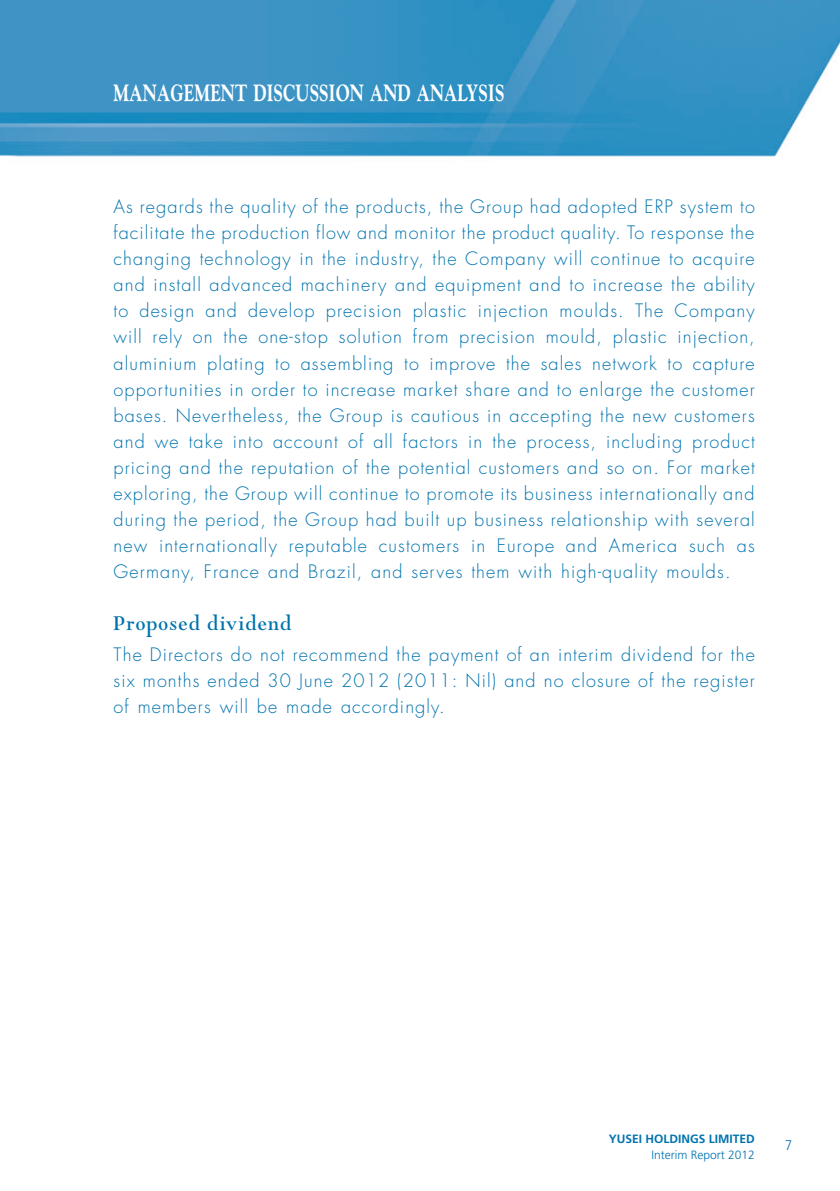
<style>
.page{position:relative;width:840px;height:1191px;background:#fff}
.page>*{position:absolute;margin:0;border:0;box-sizing:border-box;transform-origin:0 0}
.t1{font:800 24px "Goudy Std";letter-spacing:.015em;color:#fff;scale:.7 1}
.t2{font:24px "Goudy Modern MT Std";letter-spacing:.04em;color:#0073ae}
.t3{font:300 18px/26px "Futura Std";letter-spacing:.06em;color:#0073ae;text-align:justify}
.t4{font:700 12px/16px "Frutiger LT Std";color:#0073ae;text-align:right}
.s1{font-weight:300}
</style>
<div class="page">
<img style="left:0;top:0;width:839px;height:157px">
<p class="t1" style="left:113px;top:79px;width:559px">MANAGEMENT DISCUSSION AND ANALYSIS</p>
<p class="t3" style="left:113px;top:194px;width:642px">As regards the quality of the products, the Group had adopted ERP system to facilitate the production flow and monitor the product quality. To response the changing technology in the industry, the Company will continue to acquire and install advanced machinery and equipment and to increase the ability to design and develop precision plastic injection moulds. The Company will rely on the one-stop solution from precision mould, plastic injection, aluminium plating to assembling to improve the sales network to capture opportunities in order to increase market share and to enlarge the customer bases. Nevertheless, the Group is cautious in accepting the new customers and we take into account of all factors in the process, including product pricing and the reputation of the potential customers and so on. For market exploring, the Group will continue to promote its business internationally and during the period, the Group had built up business relationship with several new internationally reputable customers in Europe and America such as Germany, France and Brazil, and serves them with high-quality moulds.</p>
<p class="t2" style="left:113px;top:609px;width:179px">Proposed dividend</p>
<p class="t3" style="left:113px;top:642px;width:642px">The Directors do not recommend the payment of an interim dividend for the six months ended 30 June 2012 (2011: Nil) and no closure of the register of members will be made accordingly.</p>
<p class="t4" style="left:608px;top:1131px;width:148px">YUSEI HOLDINGS LIMITED<br><span class="s1">Interim Report 2012</span></p>
</div>
